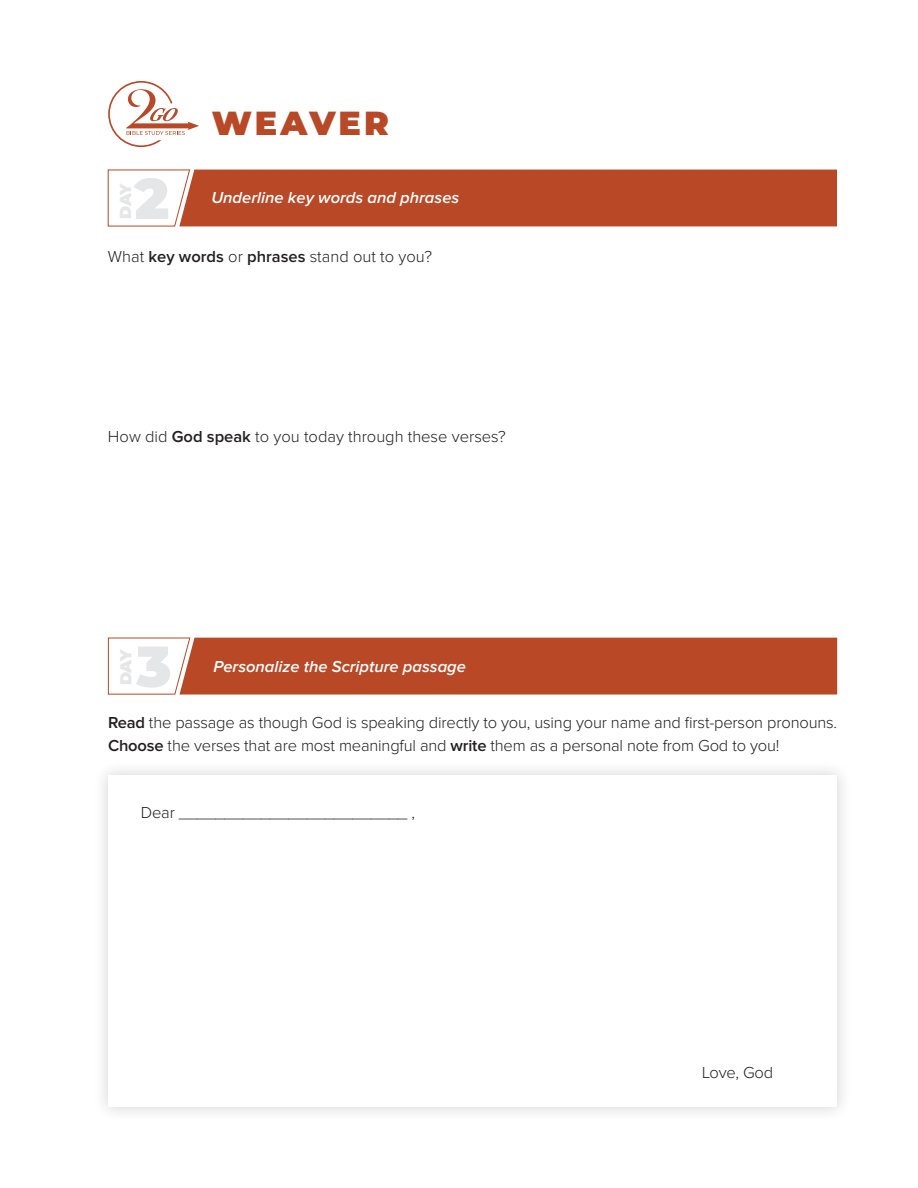
<style>
.page{position:relative;width:918px;height:1188px;background:#fff}
.page>*{position:absolute;margin:0;border:0;box-sizing:border-box;transform-origin:0 0}
.t1{font:900 57.45px "Montserrat";color:#e5e6e8}
.t2{font:900 33.3px "Montserrat";letter-spacing:.085em;color:#b84826}
.t3{font:300 16.5px/22.5px "Proxima Nova";letter-spacing:-.01em;color:#231f20}
.t4{font:italic 600 16.5px "Proxima Nova";color:#fff}
.t5{font:900 15.9px "Montserrat";color:#e5e6e8}
.s1{font-weight:600}
</style>
<div class="page">
<div style="left:93px;top:760px;width:760px;height:363px;background:#231f20;opacity:.2"></div>
<div style="left:108px;top:775px;width:729px;height:332px;background:#fff"></div>
<svg style="left:108px;top:170px;width:729px;height:56px;background:#bf5b3c"></svg>
<svg style="left:108px;top:638px;width:729px;height:57px;background:#bf5c3e"></svg>
<svg style="left:108px;top:81px;width:91px;height:66px"></svg>
<p class="t5" style="left:114px;top:219px;width:38px;rotate:-90deg">DAY</p>
<h1 class="t1" style="left:134px;top:155px;width:36px">2</h1>
<h2 class="t2" style="left:212px;top:98px;width:179px">WEAVER</h2>
<p class="t4" style="left:211px;top:190px;width:249px">Underline key words and phrases</p>
<p class="t3" style="left:108px;top:246px;width:326px">What <span class="s1">key words</span> or <span class="s1">phrases</span> stand out to you?</p>
<p class="t3" style="left:108px;top:426px;width:399px">How did <span class="s1">God speak</span> to you today through these verses?</p>
<p class="t5" style="left:114px;top:685px;width:38px;rotate:-90deg">DAY</p>
<h1 class="t1" style="left:136px;top:623px;width:37px">3</h1>
<p class="t4" style="left:214px;top:659px;width:254px">Personalize the Scripture passage</p>
<p class="t3" style="left:108px;top:712px;width:731px"><span class="s1">Read</span> the passage as though God is speaking directly to you, using your name and first-person pronouns.<br><span class="s1">Choose</span> the verses that are most meaningful and <span class="s1">write</span> them as a personal note from God to you!</p>
<p class="t3" style="left:141px;top:802px;width:276px">Dear _________________________ ,</p>
<p class="t3" style="left:702px;top:1062px;width:73px">Love, God</p>
</div>
